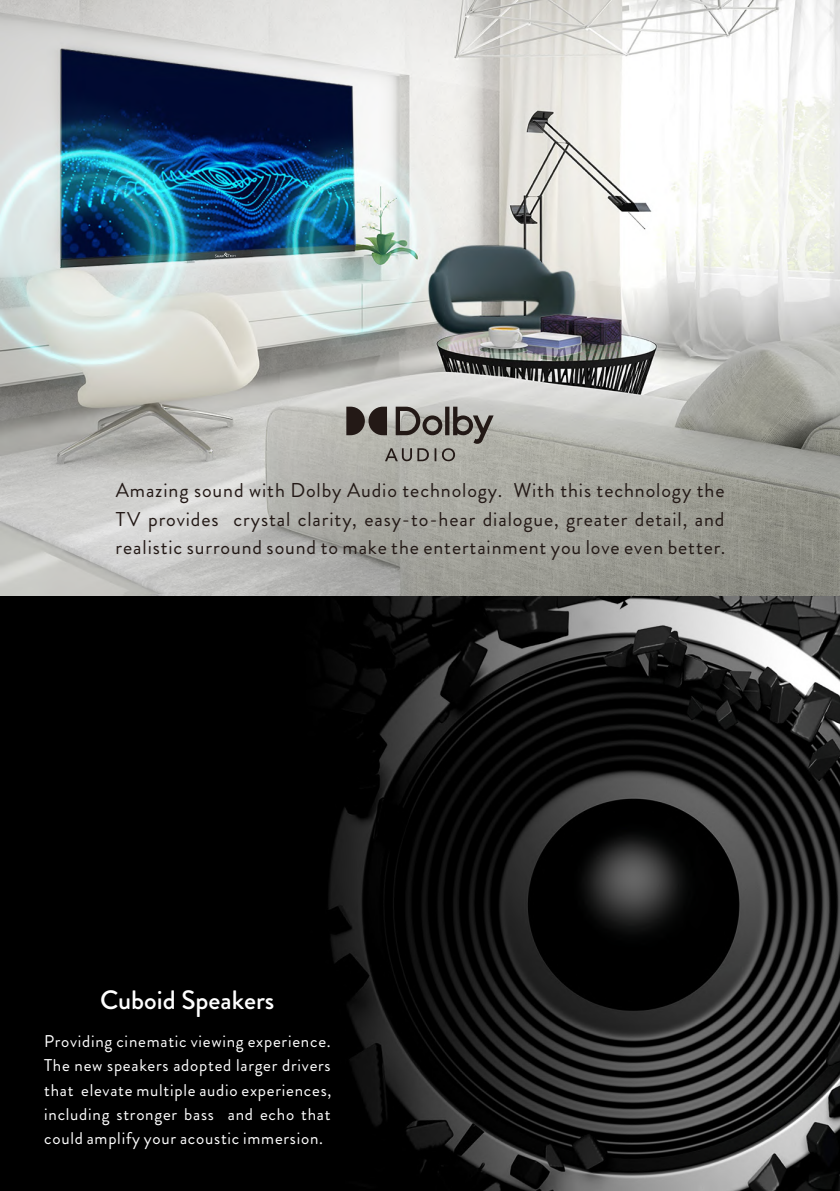
<style>
.page{position:relative;width:840px;height:1191px;background:#fff}
.page>*{position:absolute;margin:0;border:0;box-sizing:border-box;transform-origin:0 0}
.t1{font:500 26.6px "Brandon Grotesque";color:#fff}
.t2{font:20px/28.6px "Brandon Grotesque";letter-spacing:.045em;color:#231916;text-align:justify}
.t3{font:17px/24.4px "Brandon Grotesque";letter-spacing:.045em;color:#fff;text-align:justify}
</style>
<div class="page">
<img style="left:112px;top:595px;width:727px;height:596px">
<div style="left:0;top:595px;width:112px;height:596px;background:#000"></div>
<img style="left:0;top:0;width:839px;height:594px">
<svg style="left:346px;top:407px;width:147px;height:54px;background:#8d8a84"></svg>
<svg style="left:215px;top:253px;width:20px;height:4px"></svg>
<p class="t2" style="left:116px;top:479px;width:611px">Amazing sound with Dolby Audio technology. With this technology the TV provides crystal clarity, easy-to-hear dialogue, greater detail, and realistic surround sound to make the entertainment you love even better.</p>
<h1 class="t1" style="left:100px;top:990px;width:176px">Cuboid Speakers</h1>
<p class="t3" style="left:44px;top:1031px;width:289px">Providing cinematic viewing experience.<br>The new speakers adopted larger drivers that elevate multiple audio experiences, including stronger bass and echo that could amplify your acoustic immersion.</p>
</div>
